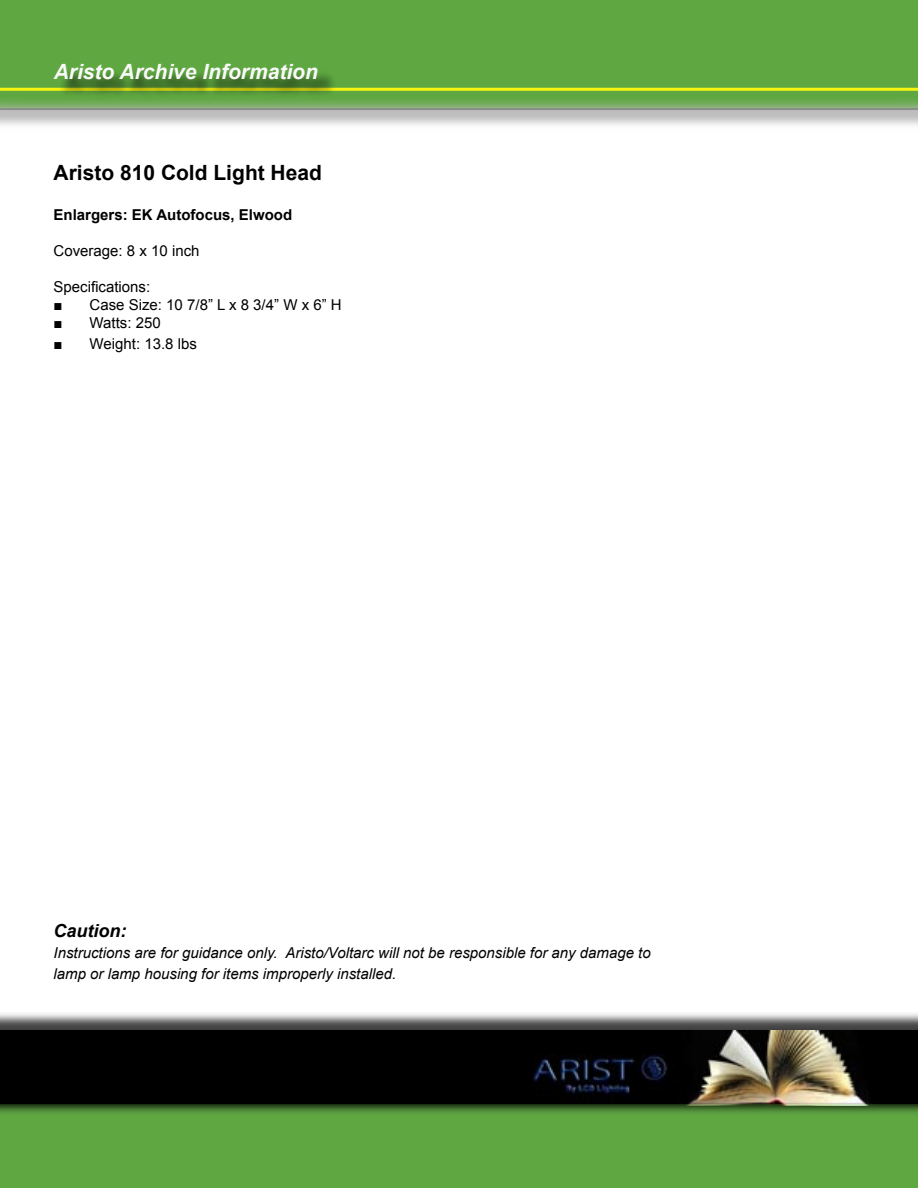
<style>
.page{position:relative;width:918px;height:1188px;background:#fff}
.page>*{position:absolute;margin:0;border:0;box-sizing:border-box;transform-origin:0 0}
.t1{font:italic 700 21px "Arial";color:#f9f9f9}
.t2{font:700 21px "Arial";color:#000}
.t3{font:italic 700 18px "Arial";color:#000}
.t4{font:italic 15px/21px "Arial";color:#000}
.t5{font:15px "Arial";color:#000}
.t6{font:700 15px "Arial";color:#000}
</style>
<div class="page">
<div style="left:0;top:1011px;width:918px;height:159px;background:#000;opacity:.75"></div>
<div style="left:0;top:1030px;width:918px;height:140px;background:#000"></div>
<img style="left:532px;top:1030px;width:337px;height:72px">
<div style="left:0;top:0;width:918px;height:130px;background:#a6a6a6;opacity:.75"></div>
<svg style="left:0;top:0;width:918px;height:110px;background:#62a845"></svg>
<hr style="left:0;top:88px;width:918px;height:3px;background:#f7f410">
<svg style="left:0;top:1102px;width:918px;height:86px;background:#5a9e3e"></svg>
<div style="left:56px;top:66px;width:282px;height:34px;background:#000;opacity:.75"></div>
<p class="t1" style="left:54px;top:58px;width:266px">Aristo Archive Information</p>
<p class="t2" style="left:54px;top:159px;width:270px">Aristo 810 Cold Light Head</p>
<p class="t6" style="left:54px;top:205px;width:240px">Enlargers: EK Autofocus, Elwood</p>
<p class="t5" style="left:54px;top:241px;width:147px">Coverage: 8 x 10 inch</p>
<p class="t5" style="left:54px;top:277px;width:98px">Specifications:</p>
<p class="t5" style="left:54px;top:295px;width:290px">■ Case Size: 10 7/8” L x 8 3/4” W x 6” H</p>
<p class="t5" style="left:54px;top:313px;width:109px">■ Watts: 250</p>
<p class="t5" style="left:54px;top:334px;width:145px">■ Weight: 13.8 lbs</p>
<p class="t3" style="left:54px;top:919px;width:74px">Caution:</p>
<p class="t4" style="left:54px;top:942px;width:599px">Instructions are for guidance only. Aristo/Voltarc will not be responsible for any damage to lamp or lamp housing for items improperly installed.</p>
</div>
